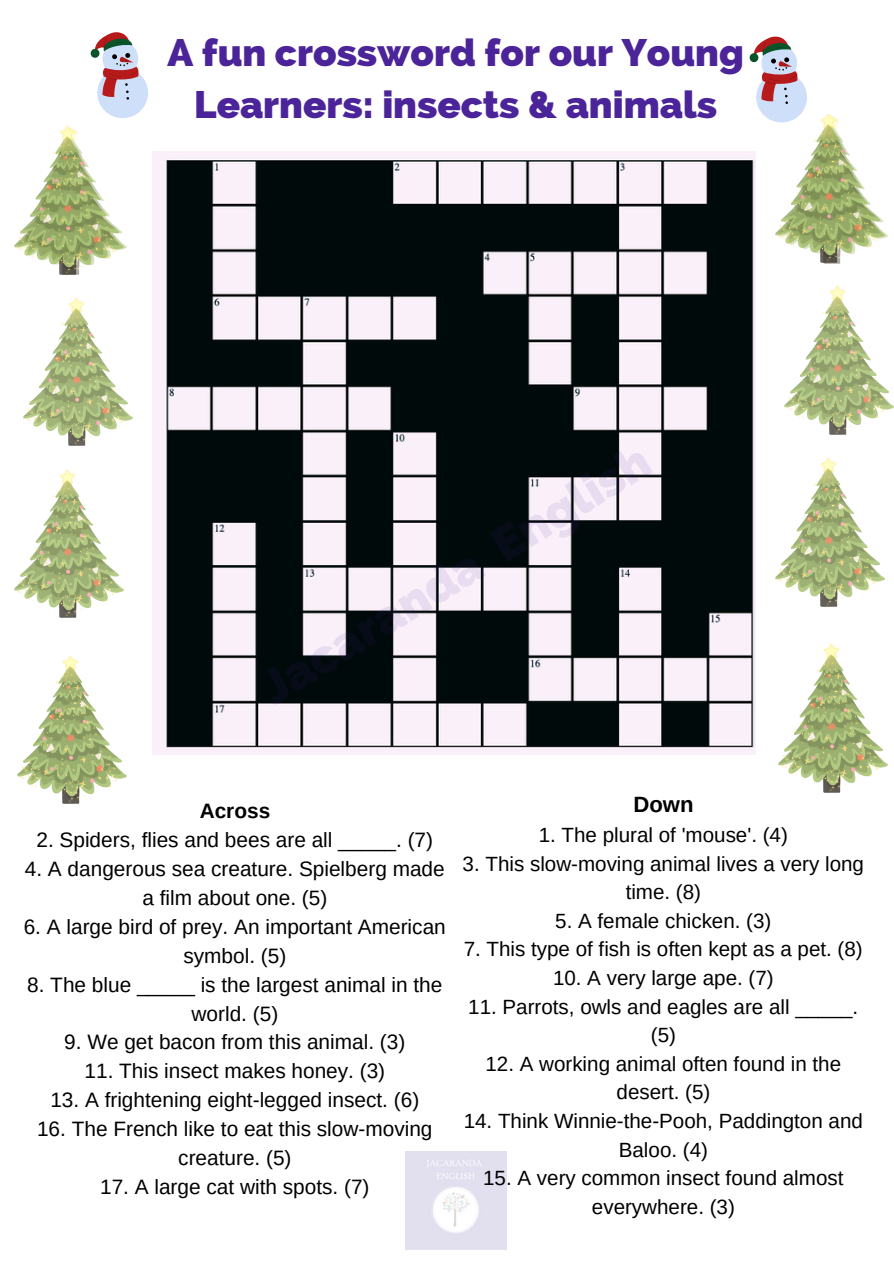
<style>
.page{position:relative;width:894px;height:1264px;background:#fff}
.page>*{position:absolute;margin:0;border:0;box-sizing:border-box;transform-origin:0 0}
.t1{font:800 38.4px/52.2px "Raleway";color:#4b2499;text-align:center}
.t2{font:700 22.05px "Arimo";color:#000}
.t3{font:20.85px/29px "Arimo";color:#000;text-align:center}
.t4{font:700 20.85px "Arimo";color:#000}
.t5{font:20.55px/28.7px "Arimo";color:#000;text-align:center}
</style>
<div class="page">
<img style="left:405px;top:1151px;width:101px;height:97px">
<img style="left:152px;top:152px;width:603px;height:602px">
<img style="left:778px;top:643px;width:109px;height:149px">
<img style="left:775px;top:458px;width:109px;height:148px">
<img style="left:784px;top:286px;width:109px;height:148px">
<img style="left:775px;top:114px;width:109px;height:148px">
<img style="left:17px;top:655px;width:109px;height:149px">
<img style="left:14px;top:470px;width:110px;height:147px">
<img style="left:23px;top:298px;width:110px;height:148px">
<img style="left:14px;top:126px;width:110px;height:148px">
<svg style="left:91px;top:32px;width:57px;height:86px"></svg>
<svg style="left:749px;top:36px;width:57px;height:86px"></svg>
<h2 class="t1" style="left:167px;top:26px;width:577px">A fun crossword for our Young<br>Learners: insects &amp; animals</h2>
<p class="t4" style="left:200px;top:799px;width:72px">Across</p>
<p class="t3" style="left:36px;top:825px;width:398px">2. Spiders, flies and bees are all _____. (7)</p>
<p class="t3" style="left:25px;top:854px;width:421px">4. A dangerous sea creature. Spielberg made a film about one. (5)</p>
<h1 class="t3" style="left:24px;top:912px;width:423px">6. A large bird of prey. An important American symbol. (5)</h1>
<p class="t3" style="left:27px;top:969px;width:416px">8. The blue _____ is the largest animal in the world. (5)</p>
<p class="t3" style="left:64px;top:1027px;width:342px">9. We get bacon from this animal. (3)</p>
<p class="t3" style="left:84px;top:1056px;width:302px">11. This insect makes honey. (3)</p>
<p class="t3" style="left:50px;top:1085px;width:370px">13. A frightening eight-legged insect. (6)</p>
<p class="t3" style="left:37px;top:1114px;width:397px">16. The French like to eat this slow-moving creature. (5)</p>
<p class="t3" style="left:100px;top:1172px;width:271px">17. A large cat with spots. (7)</p>
<p class="t2" style="left:633px;top:792px;width:62px">Down</p>
<p class="t5" style="left:538px;top:820px;width:250px">1. The plural of 'mouse'. (4)</p>
<p class="t5" style="left:462px;top:849px;width:403px">3. This slow-moving animal lives a very long time. (8)</p>
<p class="t5" style="left:555px;top:906px;width:217px">5. A female chicken. (3)</p>
<p class="t5" style="left:463px;top:934px;width:400px">7. This type of fish is often kept as a pet. (8)</p>
<p class="t5" style="left:553px;top:963px;width:222px">10. A very large ape. (7)</p>
<p class="t5" style="left:468px;top:992px;width:391px">11. Parrots, owls and eagles are all _____. (5)</p>
<p class="t5" style="left:485px;top:1049px;width:357px">12. A working animal often found in the desert. (5)</p>
<p class="t5" style="left:463px;top:1106px;width:400px">14. Think Winnie-the-Pooh, Paddington and<br>Baloo. (4)</p>
<p class="t5" style="left:483px;top:1163px;width:361px">15. A very common insect found almost everywhere. (3)</p>
</div>
